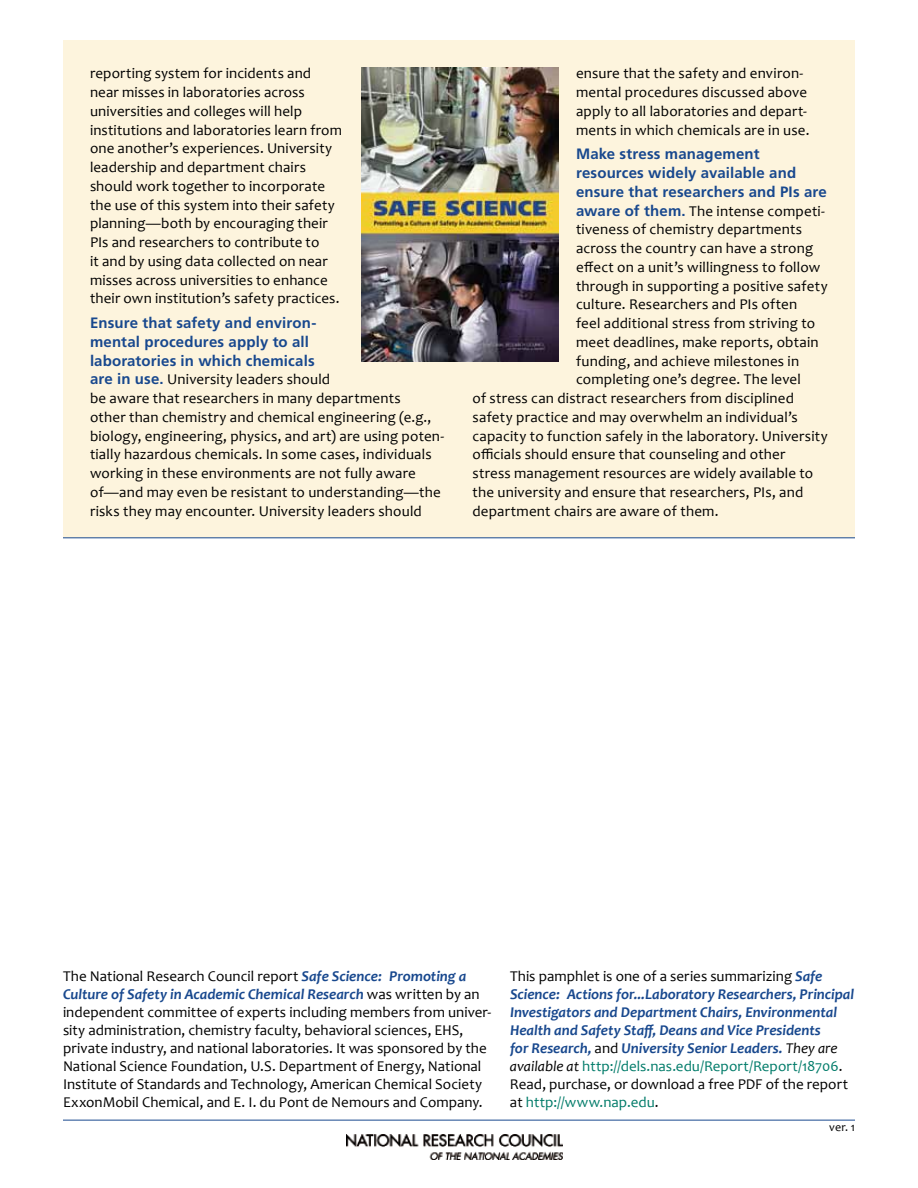
<style>
.page{position:relative;width:918px;height:1188px;background:#fff}
.page>*{position:absolute;margin:0;border:0;box-sizing:border-box;transform-origin:0 0}
.body{font:15px/18.8px "Candara";letter-spacing:.01em;color:#000}
.body-2{font:italic 700 15px/18px "Candara";color:#18488e}
.body-3{font:700 15px "Frutiger LT Std";letter-spacing:.01em;color:#18488e}
.body-4{font:12px "Candara";color:#000}
.s1{font-family:"Frutiger LT Std";font-weight:700;color:#18488e}
.s2{font-weight:700;font-style:italic;color:#18488e}
.s3{font-weight:400;font-style:normal;color:#000}
.s4{font-weight:400;color:#000}
.s5{font-weight:400;font-style:normal;color:#007b69}
</style>
<div class="page">
<div style="left:63px;top:41px;width:792px;height:497px;background:#fdf4dd"></div>
<hr style="left:63px;top:1120px;width:792px;height:1px;background:#18488e">
<img style="left:362px;top:68px;width:196px;height:293px">
<img style="left:347px;top:1134px;width:215px;height:26px">
<hr style="left:63px;top:537px;width:792px;height:1px;background:#18488e">
<p class="body" style="left:90px;top:64px;width:254px">reporting system for incidents and near misses in laboratories across universities and colleges will help institutions and laboratories learn from one another’s experiences. University leadership and department chairs should work together to incorporate the use of this system into their safety planning—both by encouraging their PIs and researchers to contribute to<br>it and by using data collected on near misses across universities to enhance their own institution’s safety practices.</p>
<p class="body" style="left:90px;top:314px;width:356px"><span class="s1">Ensure that safety and environ-<br>mental procedures apply to all<br>laboratories in which chemicals<br>are in use.</span> University leaders should<br>be aware that researchers in many departments<br>other than chemistry and chemical engineering (e.g., biology, engineering, physics, and art) are using poten&shy;tially hazardous chemicals. In some cases, individuals working in these environments are not fully aware of—and may even be resistant to understanding—the risks they may encounter. University leaders should</p>
<p class="body" style="left:576px;top:64px;width:235px">ensure that the safety and environ&shy;mental procedures discussed above apply to all laboratories and depart&shy;ments in which chemicals are in use.</p>
<p class="body-3" style="left:576px;top:145px;width:185px">Make stress management</p>
<p class="body-3" style="left:576px;top:164px;width:222px">resources widely available and</p>
<p class="body-3" style="left:576px;top:183px;width:252px">ensure that researchers and PIs are</p>
<p class="body" style="left:576px;top:201px;width:251px"><span class="s1">aware of them.</span> The intense competi-</p>
<p class="body" style="left:576px;top:220px;width:228px">tiveness of chemistry departments</p>
<p class="body" style="left:576px;top:239px;width:239px">across the country can have a strong</p>
<p class="body" style="left:576px;top:257px;width:246px">effect on a unit’s willingness to follow</p>
<p class="body" style="left:576px;top:276px;width:253px">through in supporting a positive safety</p>
<p class="body" style="left:576px;top:295px;width:223px">culture. Researchers and PIs often</p>
<p class="body" style="left:576px;top:314px;width:241px">feel additional stress from striving to</p>
<p class="body" style="left:576px;top:332px;width:244px">meet deadlines, make reports, obtain</p>
<p class="body" style="left:576px;top:351px;width:225px">funding, and achieve milestones in</p>
<p class="body" style="left:576px;top:370px;width:226px">completing one’s degree. The level</p>
<p class="body" style="left:472px;top:389px;width:323px">of stress can distract researchers from disciplined</p>
<p class="body" style="left:472px;top:407px;width:327px">safety practice and may overwhelm an individual’s</p>
<p class="body" style="left:472px;top:426px;width:357px">capacity to function safely in the laboratory. University</p>
<p class="body" style="left:472px;top:445px;width:315px">officials should ensure that counseling and other</p>
<p class="body" style="left:472px;top:464px;width:342px">stress management resources are widely available to</p>
<p class="body" style="left:472px;top:482px;width:332px">the university and ensure that researchers, PIs, and</p>
<p class="body" style="left:472px;top:501px;width:248px">department chairs are aware of them.</p>
<p class="body" style="left:63px;top:967px;width:430px;line-height:18px">The National Research Council report <span class="s2">Safe Science: Promoting a Culture of Safety in Academic Chemical Research</span> was written by an independent committee of experts including members from univer&shy;sity administration, chemistry faculty, behavioral sciences, EHS, private industry, and national laboratories. It was sponsored by the National Science Foundation, U.S. Department of Energy, National Institute of Standards and Technology, American Chemical Society ExxonMobil Chemical, and E. I. du Pont de Nemours and Company.</p>
<p class="body-2" style="left:510px;top:967px;width:346px"><span class="s3">This pamphlet is one of a series summarizing</span> Safe Science: Actions for...Laboratory Researchers, Principal Investigators and Department Chairs, Environmental Health and Safety Staff, Deans and Vice Presidents<br>for Research, <span class="s3">and</span> University Senior Leaders. <span class="s4">They are available at</span> <span class="s5">http://dels.nas.edu/Report/Report/18706</span><span class="s3">.<br>Read, purchase, or download a free PDF of the report at</span> <span class="s5">http://www.nap.edu</span><span class="s3">.</span></p>
<p class="body-4" style="left:829px;top:1120px;width:27px">ver. 1</p>
</div>
